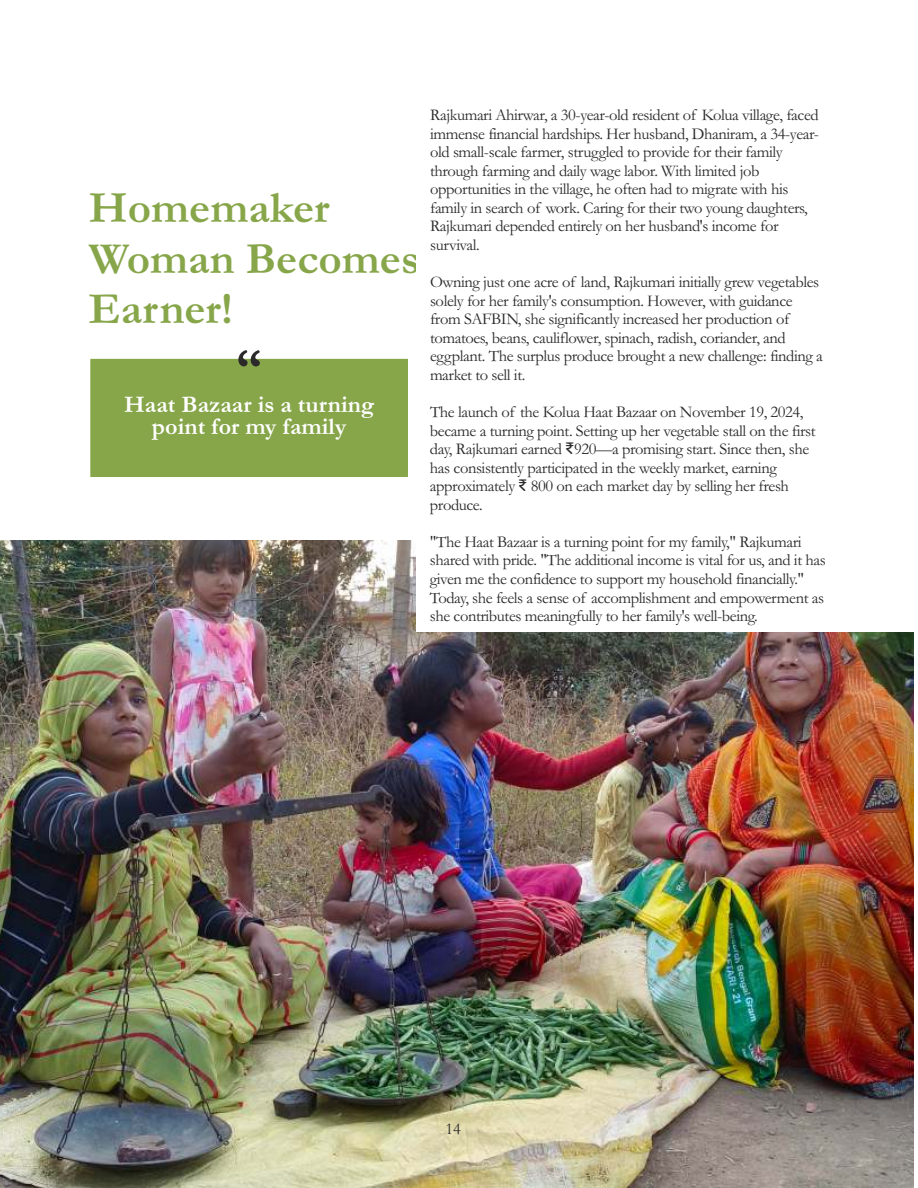
<style>
.page{position:relative;width:918px;height:1188px;background:#fff}
.page>*{position:absolute;margin:0;border:0;box-sizing:border-box;transform-origin:0 0}
.t1{font:italic 500 51.9px "Garamond";color:#2b2929}
.t2{font:italic 500 45px/50.6px "Garamond";color:#87a64a}
.t3{font:italic 500 24px/21.9px "Garamond";color:#fff;text-align:center}
.t4{font:16.5px/18.6px "Garamond";letter-spacing:-.025em;color:#2b2929}
.s1{font-family:"ITF Rupee"}
</style>
<div class="page">
<img style="left:0;top:540px;width:914px;height:648px">
<div style="left:416px;top:0;width:502px;height:631px;background:#fff"></div>
<div style="left:90px;top:359px;width:318px;height:118px;background:#87a64a"></div>
<h2 class="t2" style="left:89px;top:188px;width:332px">Homemaker<br>Woman Becomes<br>Earner!</h2>
<h1 class="t1" style="left:236px;top:349px;width:27px">“</h1>
<h3 class="t3" style="left:124px;top:397px;width:251px">Haat Bazaar is a turning point for my family</h3>
<p class="t4" style="left:430px;top:107px;width:391px">Rajkumari Ahirwar, a 30-year-old resident of Kolua village, faced immense financial hardships. Her husband, Dhaniram, a 34-year&shy;old small-scale farmer, struggled to provide for their family through farming and daily wage labor. With limited job opportunities in the village, he often had to migrate with his family in search of work. Caring for their two young daughters, Rajkumari depended entirely on her husband's income for survival.</p>
<p class="t4" style="left:430px;top:275px;width:394px">Owning just one acre of land, Rajkumari initially grew vegetables solely for her family's consumption. However, with guidance from SAFBIN, she significantly increased her production of tomatoes, beans, cauliflower, spinach, radish, coriander, and eggplant. The surplus produce brought a new challenge: finding a market to sell it.</p>
<p class="t4" style="left:430px;top:404px;width:387px">The launch of the Kolua Haat Bazaar on November 19, 2024, became a turning point. Setting up her vegetable stall on the first day, Rajkumari earned <span class="s1">D</span>920—a promising start. Since then, she has consistently participated in the weekly market, earning approximately <span class="s1">D</span> 800 on each market day by selling her fresh produce.</p>
<p class="t4" style="left:430px;top:534px;width:397px">"The Haat Bazaar is a turning point for my family," Rajkumari shared with pride. "The additional income is vital for us, and it has given me the confidence to support my household financially." Today, she feels a sense of accomplishment and empowerment as she contributes meaningfully to her family's well-being.</p>
<p class="t4" style="left:446px;top:1121px;width:17px">14</p>
</div>
